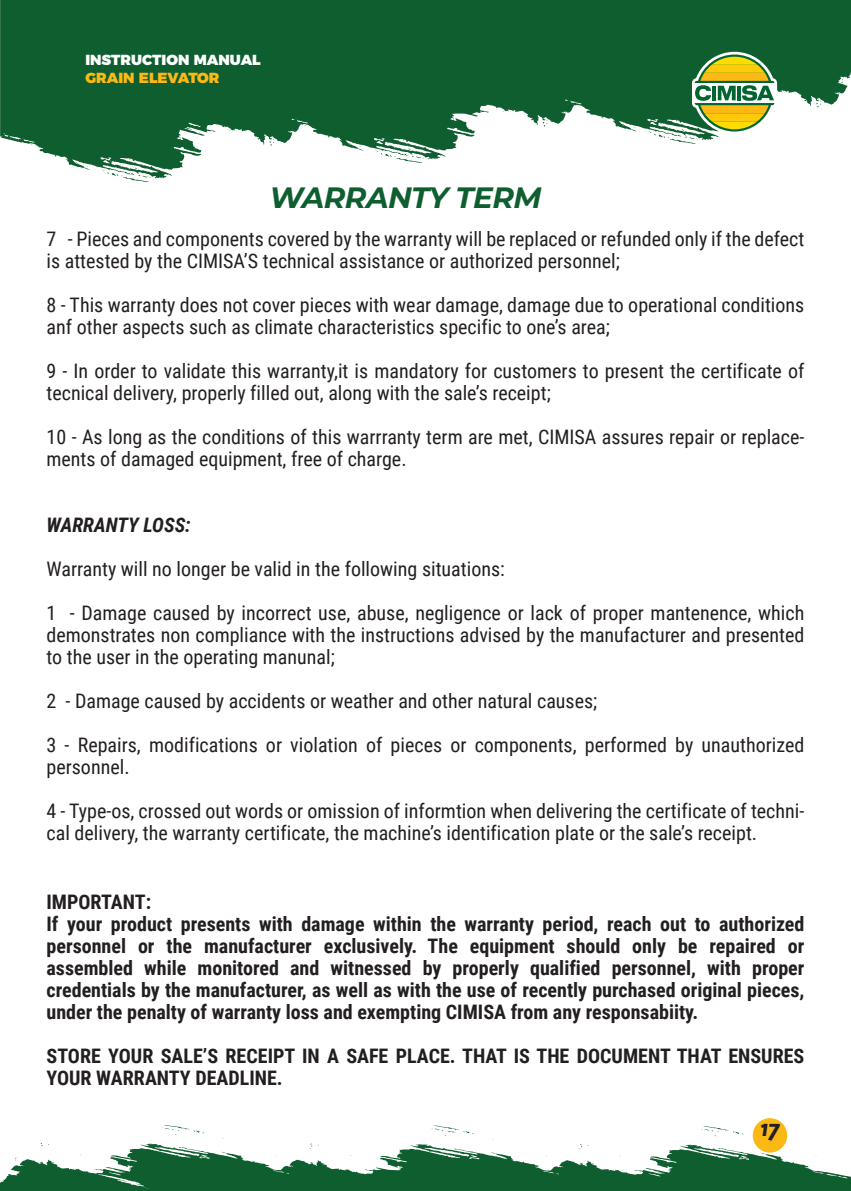
<style>
.page{position:relative;width:851px;height:1191px;background:#fff}
.page>*{position:absolute;margin:0;border:0;box-sizing:border-box;transform-origin:0 0}
.t1{font:italic 700 29.4px "Montserrat";letter-spacing:-.02em;color:#0f5e30}
.t2{font:italic 900 24px "Bw Quinta Pro";color:#231f20}
.t3{font:20px/22px "Roboto Condensed";color:#231f20}
.t4{font:700 20px/22px "Roboto Condensed";color:#231f20}
.t5{font:italic 700 20px "Roboto Condensed";color:#231f20}
.t6{font:900 14.6px "Montserrat";color:#fff}
.t7{font:900 14.6px "Montserrat";color:#fcb814}
</style>
<div class="page">
<svg style="left:701px;top:1126px;width:42px;height:10px"></svg>
<svg style="left:431px;top:1125px;width:42px;height:9px"></svg>
<svg style="left:161px;top:1125px;width:43px;height:10px"></svg>
<svg style="left:0;top:1143px;width:850px;height:48px;fill:#0f5e30"></svg>
<svg style="left:130px;top:179px;width:19px;height:3px"></svg>
<svg style="left:0;top:0;width:850px;height:179px;fill:#0f5e30"></svg>
<div style="left:752px;top:1118px;width:35px;height:34px;background:#fcb814;border-radius:50%"></div>
<svg style="left:648px;top:52px;width:129px;height:92px"></svg>
<p class="t6" style="left:85px;top:48px;width:177px">INSTRUCTION MANUAL</p>
<p class="t7" style="left:85px;top:65px;width:136px">GRAIN ELEVATOR</p>
<h1 class="t1" style="left:269px;top:176px;width:273px">WARRANTY TERM</h1>
<p class="t3" style="left:47px;top:227px;width:759px">7 - Pieces and components covered by the warranty will be replaced or refunded only if the defect is attested by the CIMISA’S technical assistance or authorized personnel;</p>
<p class="t3" style="left:47px;top:293px;width:759px">8 - This warranty does not cover pieces with wear damage, damage due to operational conditions anf other aspects such as climate characteristics specific to one’s area;</p>
<p class="t3" style="left:47px;top:359px;width:759px">9 - In order to validate this warranty,it is mandatory for customers to present the certificate of tecnical delivery, properly filled out, along with the sale’s receipt;</p>
<p class="t3" style="left:47px;top:425px;width:759px">10 - As long as the conditions of this warrranty term are met, CIMISA assures repair or replace&shy;ments of damaged equipment, free of charge.</p>
<p class="t5" style="left:47px;top:511px;width:146px">WARRANTY LOSS:</p>
<p class="t3" style="left:47px;top:557px;width:460px">Warranty will no longer be valid in the following situations:</p>
<p class="t3" style="left:47px;top:601px;width:759px;text-align:justify">1 - Damage caused by incorrect use, abuse, negligence or lack of proper mantenence, which demonstrates non compliance with the instructions advised by the manufacturer and presented to the user in the operating manunal;</p>
<p class="t3" style="left:47px;top:689px;width:552px">2 - Damage caused by accidents or weather and other natural causes;</p>
<p class="t3" style="left:47px;top:733px;width:759px">3 - Repairs, modifications or violation of pieces or components, performed by unauthorized personnel.</p>
<p class="t3" style="left:47px;top:799px;width:759px">4 - Type-os, crossed out words or omission of informtion when delivering the certificate of techni&shy;cal delivery, the warranty certificate, the machine’s identification plate or the sale’s receipt.</p>
<p class="t4" style="left:47px;top:890px;width:759px">IMPORTANT:<br>If your product presents with damage within the warranty period, reach out to authorized personnel or the manufacturer exclusively. The equipment should only be repaired or assembled while monitored and witnessed by properly qualified personnel, with proper credentials by the manufacturer, as well as with the use of recently purchased original pieces, under the penalty of warranty loss and exempting CIMISA from any responsabiity.</p>
<p class="t4" style="left:47px;top:1044px;width:759px">STORE YOUR SALE’S RECEIPT IN A SAFE PLACE. THAT IS THE DOCUMENT THAT ENSURES<br>YOUR WARRANTY DEADLINE.</p>
<p class="t2" style="left:759px;top:1111px;width:22px">17</p>
</div>
